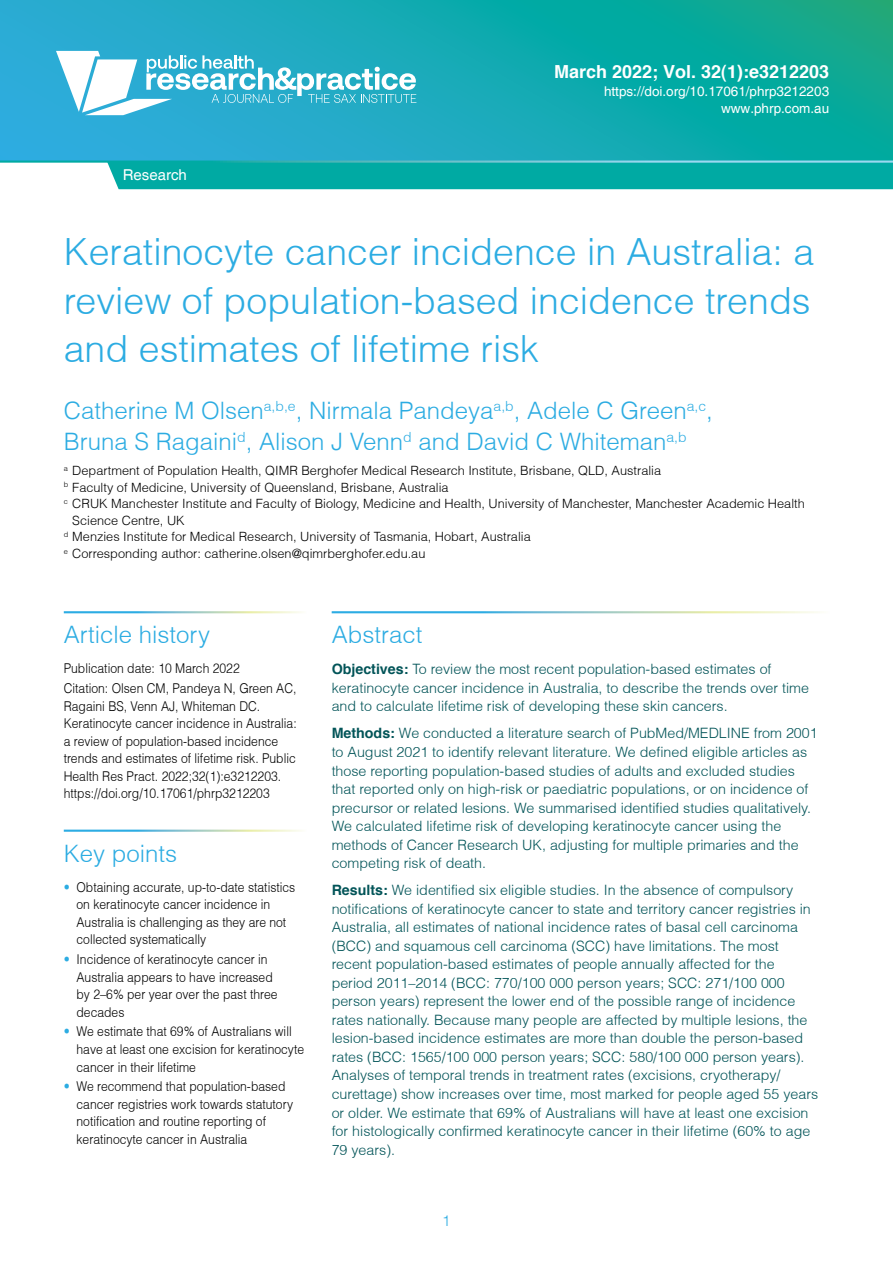
<style>
.page{position:relative;width:893px;height:1263px;background:#fff}
.page>*{position:absolute;margin:0;border:0;box-sizing:border-box;transform-origin:0 0}
.t1{font:300 37.5px/48.8px "Helvetica";color:#2cace2;text-align:justify}
.t2{font:300 24px/31.2px "Helvetica";color:#2cace2}
.t3{font:700 18px "Helvetica";color:#fff}
.t4{font:15px "Helvetica";color:#fff}
.t5{font:300 15px "Helvetica";color:#2cace2}
.t6{font:300 14.25px/18.6px "Helvetica";color:#025458}
.t7{font:300 13.5px/17.5px "Helvetica";color:#000;scale:.9 1}
.t8{font:13.5px/17.5px "Helvetica";color:#fff;text-align:right}
.t9{font:300 12.75px "Helvetica";color:#000}
.s1{color:#2cace2}
.s2{font-weight:700}
</style>
<div class="page">
<div style="left:107px;top:163px;width:786px;height:26px;background:#00aaa3"></div>
<svg style="left:0;top:0;width:893px;height:161px;background:#15aab4"></svg>
<svg style="left:56px;top:51px;width:360px;height:64px"></svg>
<p class="t4" style="left:123px;top:166px;width:66px">Research</p>
<p class="t3" style="left:554px;top:60px;width:277px">March 2022; Vol. 32(1):e3212203</p>
<p class="t8" style="left:604px;top:83px;width:227px">https://doi.org/10.17061/phrp3212203 www.phrp.com.au</p>
<h1 class="t1" style="left:64px;top:227px;width:752px">Keratinocyte cancer incidence in Australia: a review of population-based incidence trends and estimates of lifetime risk</h1>
<h2 class="t2" style="left:64px;top:395px;width:651px">Catherine M Olsen<sup>a,b,e</sup>, Nirmala Pandeya<sup>a,b</sup>, Adele C Green<sup>a,c</sup>,<br>Bruna S Ragaini<sup>d</sup>, Alison J Venn<sup>d</sup> and David C Whiteman<sup>a,b</sup></h2>
<p class="t9" style="left:64px;top:463px;width:599px"><sup>a</sup> Department of Population Health, QIMR Berghofer Medical Research Institute, Brisbane, QLD, Australia</p>
<p class="t9" style="left:64px;top:479px;width:386px"><sup>b</sup> Faculty of Medicine, University of Queensland, Brisbane, Australia</p>
<p class="t9" style="left:64px;top:496px;width:742px"><sup>c</sup> CRUK Manchester Institute and Faculty of Biology, Medicine and Health, University of Manchester, Manchester Academic Health</p>
<p class="t9" style="left:72px;top:512px;width:114px">Science Centre, UK</p>
<p class="t9" style="left:64px;top:529px;width:468px"><sup>d</sup> Menzies Institute for Medical Research, University of Tasmania, Hobart, Australia</p>
<p class="t9" style="left:64px;top:545px;width:363px"><sup>e</sup> Corresponding author: catherine.olsen@qimrberghofer.edu.au</p>
<h2 class="t2" style="left:64px;top:619px;width:148px">Article history</h2>
<p class="t7" style="left:64px;top:659px;width:260px;line-height:19.6px">Publication date: 10 March 2022<br>Citation: Olsen CM, Pandeya N, Green AC,</p>
<p class="t7" style="left:64px;top:697px;width:260px">Ragaini BS, Venn AJ, Whiteman DC.<br>Keratinocyte cancer incidence in Australia: a review of population-based incidence trends and estimates of lifetime risk. Public Health Res Pract. 2022;32(1):e3212203. https://doi.org/10.17061/phrp3212203</p>
<h2 class="t2" style="left:64px;top:837px;width:115px">Key points</h2>
<p class="t7" style="left:77px;top:878px;width:245px;text-indent:-13px"><span class="s1">•</span> Obtaining accurate, up-to-date statistics on keratinocyte cancer incidence in Australia is challenging as they are not collected systematically</p>
<p class="t7" style="left:77px;top:950px;width:225px;text-indent:-13px"><span class="s1">•</span> Incidence of keratinocyte cancer in<br>Australia appears to have increased by 2–6% per year over the past three decades</p>
<p class="t7" style="left:77px;top:1023px;width:254px;text-indent:-13px"><span class="s1">•</span> We estimate that 69% of Australians will have at least one excision for keratinocyte cancer in their lifetime</p>
<p class="t7" style="left:77px;top:1077px;width:242px;text-indent:-13px"><span class="s1">•</span> We recommend that population-based cancer registries work towards statutory notification and routine reporting of keratinocyte cancer in Australia</p>
<h2 class="t2" style="left:332px;top:619px;width:92px">Abstract</h2>
<p class="t6" style="left:332px;top:660px;width:479px"><span class="s2">Objectives:</span> To review the most recent population-based estimates of keratinocyte cancer incidence in Australia, to describe the trends over time and to calculate lifetime risk of developing these skin cancers.</p>
<p class="t6" style="left:332px;top:724px;width:487px"><span class="s2">Methods:</span> We conducted a literature search of PubMed/MEDLINE from 2001 to August 2021 to identify relevant literature. We defined eligible articles as those reporting population-based studies of adults and excluded studies that reported only on high-risk or paediatric populations, or on incidence of precursor or related lesions. We summarised identified studies qualitatively.<br>We calculated lifetime risk of developing keratinocyte cancer using the methods of Cancer Research UK, adjusting for multiple primaries and the competing risk of death.</p>
<p class="t6" style="left:332px;top:881px;width:488px"><span class="s2">Results:</span> We identified six eligible studies. In the absence of compulsory notifications of keratinocyte cancer to state and territory cancer registries in Australia, all estimates of national incidence rates of basal cell carcinoma (BCC) and squamous cell carcinoma (SCC) have limitations. The most recent population-based estimates of people annually affected for the period 2011–2014 (BCC: 770/100 000 person years; SCC: 271/100 000 person years) represent the lower end of the possible range of incidence rates nationally. Because many people are affected by multiple lesions, the lesion-based incidence estimates are more than double the person-based rates (BCC: 1565/100 000 person years; SCC: 580/100 000 person years).<br>Analyses of temporal trends in treatment rates (excisions, cryotherapy/ curettage) show increases over time, most marked for people aged 55 years or older. We estimate that 69% of Australians will have at least one excision for histologically confirmed keratinocyte cancer in their lifetime (60% to age 79 years).</p>
<p class="t5" style="left:442px;top:1211px;width:10px">1</p>
</div>
